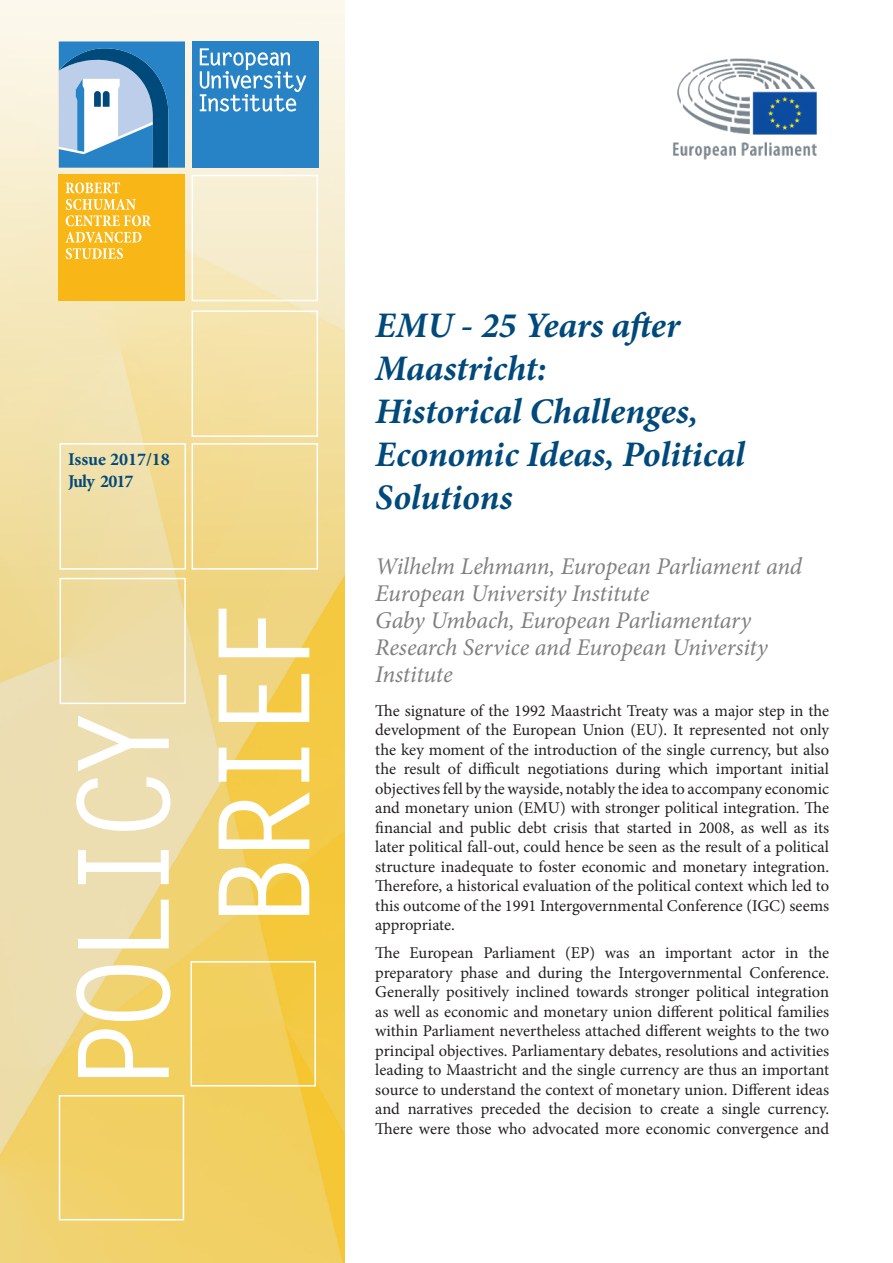
<style>
.page{position:relative;width:893px;height:1263px;background:#fff}
.page>*{position:absolute;margin:0;border:0;box-sizing:border-box;transform-origin:0 0}
.t1{font:700 126px "Letter Gothic Std";letter-spacing:-.1em;color:#fff}
.PB_Title{font:italic 700 36px/43.2px "Minion Pro";letter-spacing:-.005em;color:#00497b}
.Authors{font:italic 24px/27px "Minion Pro";letter-spacing:-.01em;color:#808080}
.t2{font:700 18px "Minion Pro";letter-spacing:-.015em;color:#00497b}
.t3{font:700 18px "Minion Pro";letter-spacing:-.05em;color:#00497b}
.body_text{font:16.5px/19.5px "Minion Pro";letter-spacing:-.005em;color:#231f20;text-align:justify}
</style>
<div class="page">
<img style="left:0;top:0;width:344px;height:1263px">
<div style="left:192px;top:41px;width:127px;height:127px;background:#2783c5"></div>
<svg style="left:200px;top:48px;width:106px;height:64px"></svg>
<svg style="left:59px;top:41px;width:126px;height:127px"></svg>
<div style="left:59px;top:174px;width:126px;height:127px;background:#f8b617"></div>
<svg style="left:65px;top:232px;width:76px;height:27px"></svg>
<svg style="left:66px;top:199px;width:85px;height:27px"></svg>
<svg style="left:66px;top:182px;width:54px;height:11px"></svg>
<svg style="left:59px;top:442px;width:128px;height:128px"></svg>
<div style="left:192px;top:310px;width:126px;height:127px;border:2px solid #fff"></div>
<div style="left:60px;top:578px;width:126px;height:126px;border:2px solid #fff"></div>
<div style="left:190px;top:961px;width:126px;height:125px;border:2px solid #fff"></div>
<div style="left:59px;top:1095px;width:125px;height:125px;border:2px solid #fff"></div>
<img style="left:673px;top:58px;width:144px;height:102px">
<div style="left:192px;top:443px;width:126px;height:127px;border:2px solid #fff"></div>
<div style="left:192px;top:175px;width:126px;height:126px;border:2px solid #fff"></div>
<p class="t2" style="left:68px;top:446px;width:103px">Issue 2017/18</p>
<p class="t3" style="left:68px;top:468px;width:67px">July 2017</p>
<h1 class="t1" style="left:46px;top:1094px;width:392px;rotate:-90deg">POLICY</h1>
<h1 class="t1" style="left:187px;top:928px;width:329px;rotate:-90deg">BRIEF</h1>
<p class="PB_Title" style="left:375px;top:303px;width:371px">EMU - 25 Years after<br>Maastricht:<br>Historical Challenges,<br>Economic Ideas, Political<br>Solutions</p>
<p class="Authors" style="left:375px;top:553px;width:428px">Wilhelm Lehmann, European Parliament and European University Institute<br>Gaby Umbach, European Parliamentary Research Service and European University Institute</p>
<p class="body_text" style="left:375px;top:701px;width:455px">The signature of the 1992 Maastricht Treaty was a major step in the development of the European Union (EU). It represented not only the key moment of the introduction of the single currency, but also the result of difficult negotiations during which important initial objectives fell by the wayside, notably the idea to accompany economic and monetary union (EMU) with stronger political integration. The financial and public debt crisis that started in 2008, as well as its later political fall-out, could hence be seen as the result of a political structure inadequate to foster economic and monetary integration.<br>Therefore, a historical evaluation of the political context which led to this outcome of the 1991 Intergovernmental Conference (IGC) seems appropriate.</p>
<p class="body_text" style="left:375px;top:943px;width:455px">The European Parliament (EP) was an important actor in the preparatory phase and during the Intergovernmental Conference.<br>Generally positively inclined towards stronger political integration as well as economic and monetary union different political families within Parliament nevertheless attached different weights to the two principal objectives. Parliamentary debates, resolutions and activities leading to Maastricht and the single currency are thus an important source to understand the context of monetary union. Different ideas and narratives preceded the decision to create a single currency.<br>There were those who advocated more economic convergence and</p>
</div>
